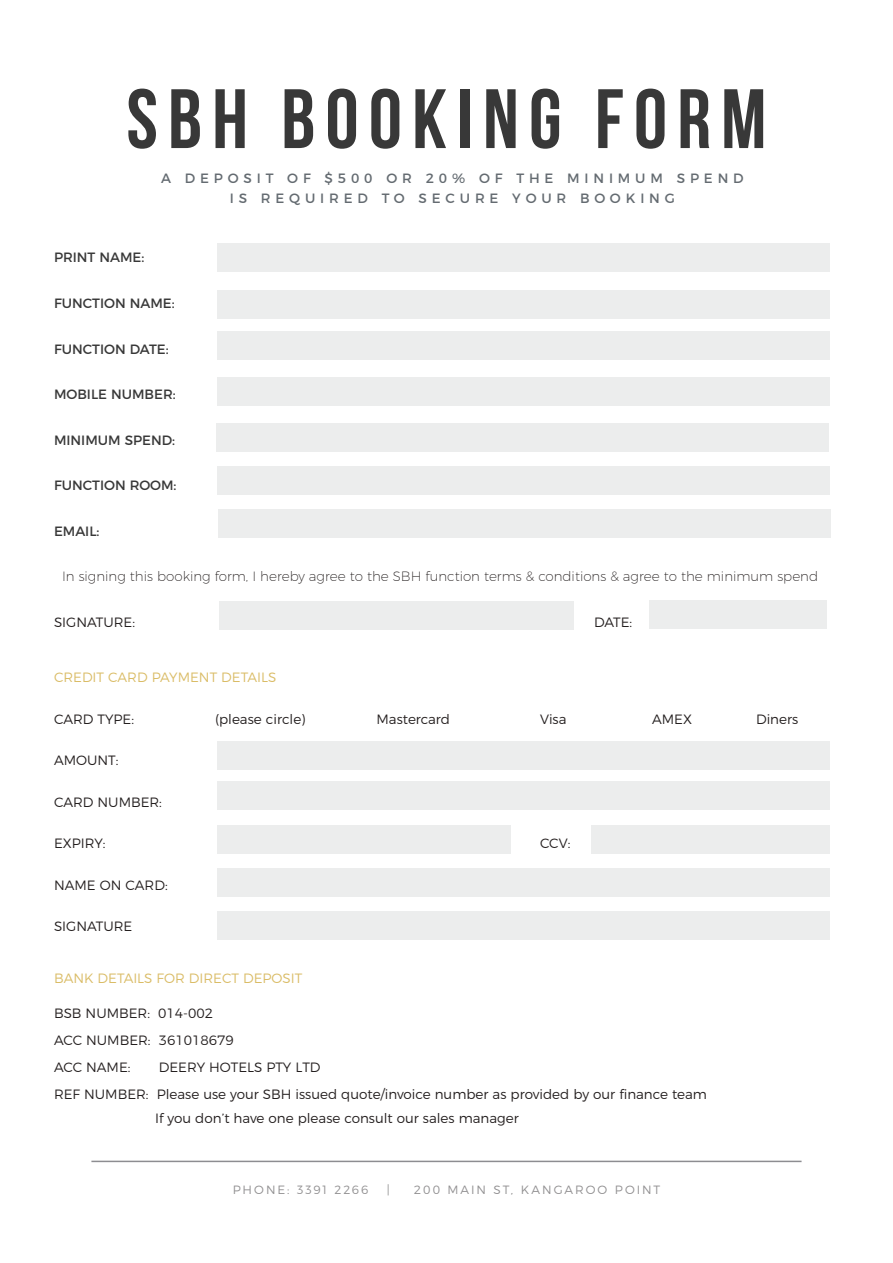
<style>
.page{position:relative;width:893px;height:1263px;background:#fff}
.page>*{position:absolute;margin:0;border:0;box-sizing:border-box;transform-origin:0 0}
.t1{font:700 84px "Bebas Neue";letter-spacing:.12em;color:#383838}
.t2{font:300 13.5px/27px "Montserrat";color:#241f1f}
.t3{font:200 13.5px "Montserrat";color:#241f1f}
.t4{font:13.5px "Montserrat";color:#383838}
.t5{font:13.5px/19.5px "Montserrat";letter-spacing:.36em;color:#646b71;text-align:center}
.t6{font:300 13.5px "Montserrat";color:#dabc66}
.t7{font:300 12px "Montserrat";letter-spacing:.165em;color:#615f61}
</style>
<div class="page">
<hr style="left:91px;top:1161px;width:710px;height:1px;background:#8d8d91">
<div style="left:217px;top:244px;width:612px;height:28px;background:#eceded"></div>
<div style="left:217px;top:290px;width:612px;height:28px;background:#eceded"></div>
<div style="left:218px;top:331px;width:612px;height:29px;background:#eceded"></div>
<div style="left:217px;top:377px;width:612px;height:28px;background:#eceded"></div>
<div style="left:217px;top:423px;width:612px;height:28px;background:#eceded"></div>
<div style="left:218px;top:466px;width:612px;height:29px;background:#eceded"></div>
<div style="left:218px;top:509px;width:613px;height:28px;background:#eceded"></div>
<div style="left:649px;top:601px;width:178px;height:28px;background:#eceded"></div>
<div style="left:219px;top:601px;width:354px;height:28px;background:#eceded"></div>
<div style="left:217px;top:741px;width:612px;height:28px;background:#eceded"></div>
<div style="left:217px;top:782px;width:612px;height:28px;background:#eceded"></div>
<div style="left:591px;top:825px;width:238px;height:28px;background:#eceded"></div>
<div style="left:217px;top:825px;width:293px;height:28px;background:#eceded"></div>
<div style="left:217px;top:869px;width:612px;height:28px;background:#eceded"></div>
<div style="left:217px;top:911px;width:612px;height:28px;background:#eceded"></div>
<h1 class="t1" style="left:126px;top:73px;width:641px">SBH BOOKING FORM</h1>
<p class="t5" style="left:161px;top:167px;width:584px">A DEPOSIT OF $500 OR 20% OF THE MINIMUM SPEND<br>IS REQUIRED TO SECURE YOUR BOOKING</p>
<p class="t4" style="left:54px;top:247px;width:92px">PRINT NAME:</p>
<p class="t4" style="left:54px;top:292px;width:122px">FUNCTION NAME:</p>
<p class="t4" style="left:54px;top:338px;width:116px">FUNCTION DATE:</p>
<p class="t4" style="left:54px;top:383px;width:123px">MOBILE NUMBER:</p>
<p class="t4" style="left:54px;top:429px;width:123px">MINIMUM SPEND:</p>
<p class="t4" style="left:54px;top:474px;width:124px">FUNCTION ROOM:</p>
<p class="t4" style="left:54px;top:520px;width:47px">EMAIL:</p>
<p class="t3" style="left:62px;top:566px;width:757px">In signing this booking form, I hereby agree to the SBH function terms &amp; conditions &amp; agree to the minimum spend</p>
<p class="t2" style="left:54px;top:607px;width:83px">SIGNATURE:</p>
<p class="t2" style="left:594px;top:607px;width:40px">DATE:</p>
<p class="t6" style="left:54px;top:667px;width:224px">CREDIT CARD PAYMENT DETAILS</p>
<p class="t2" style="left:54px;top:704px;width:82px">CARD TYPE:</p>
<p class="t2" style="left:215px;top:704px;width:92px">(please circle)</p>
<p class="t2" style="left:376px;top:704px;width:75px">Mastercard</p>
<p class="t2" style="left:540px;top:704px;width:28px">Visa</p>
<p class="t2" style="left:652px;top:704px;width:41px">AMEX</p>
<p class="t2" style="left:756px;top:704px;width:44px">Diners</p>
<p class="t2" style="left:54px;top:746px;width:66px">AMOUNT:</p>
<p class="t2" style="left:54px;top:787px;width:109px">CARD NUMBER:</p>
<p class="t2" style="left:54px;top:829px;width:53px">EXPIRY:</p>
<p class="t2" style="left:540px;top:829px;width:32px">CCV:</p>
<p class="t2" style="left:54px;top:870px;width:115px">NAME ON CARD:</p>
<p class="t2" style="left:54px;top:912px;width:80px">SIGNATURE</p>
<p class="t6" style="left:54px;top:967px;width:250px">BANK DETAILS FOR DIRECT DEPOSIT</p>
<p class="t2" style="left:54px;top:999px;width:181px">BSB NUMBER: 014-002<br>ACC NUMBER: 361018679<br>ACC NAME:</p>
<p class="t2" style="left:54px;top:1053px;width:654px;text-indent:105px">DEERY HOTELS PTY LTD<br>REF NUMBER: Please use your SBH issued quote/invoice number as provided by our finance team</p>
<p class="t2" style="left:155px;top:1104px;width:365px">If you don’t have one please consult our sales manager</p>
<p class="t7" style="left:233px;top:1180px;width:137px">PHONE: 3391 2266</p>
<p class="t7" style="left:387px;top:1180px;width:4px">|</p>
<p class="t7" style="left:414px;top:1180px;width:248px">200 MAIN ST, KANGAROO POINT</p>
</div>
